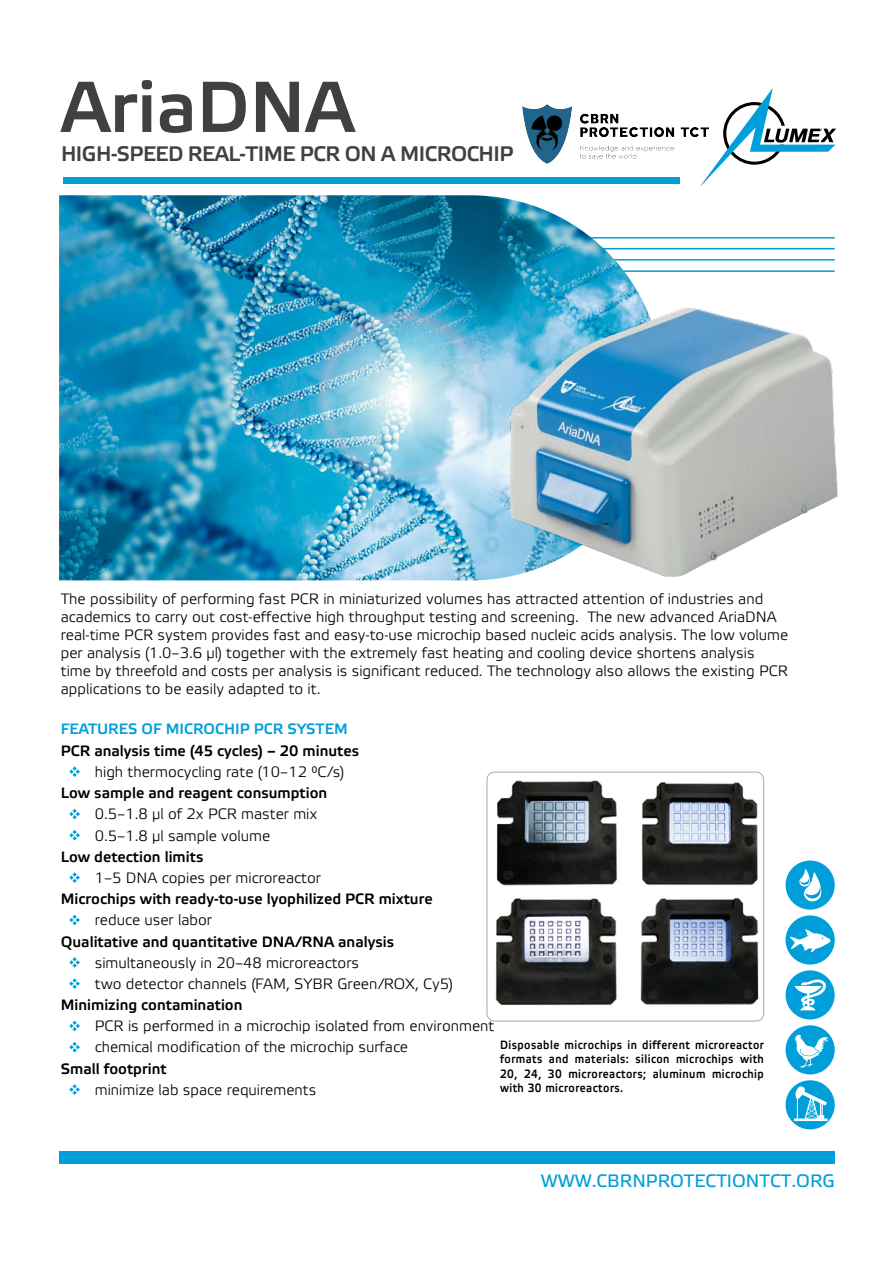
<style>
.page{position:relative;width:893px;height:1263px;background:#fff}
.page>*{position:absolute;margin:0;border:0;box-sizing:border-box;transform-origin:0 0}
.t1{font:72px "Etelka Medium Pro";color:#404042}
.t2{font:21px "Etelka Medium Pro";letter-spacing:-.025em;color:#404042}
.t3{font:18px "Etelka Text Pro";color:#009fda}
.t4{font:15px/18px "Etelka Light Pro";color:#000}
.t5{font:15px "Etelka Medium Pro";color:#000}
.t6{font:15px "Etelka Medium Pro";color:#009fda}
.t7{font:12px/14.4px "Etelka Medium Pro";letter-spacing:.04em;color:#000;text-align:justify;scale:.9 1}
</style>
<div class="page">
<svg style="left:69px;top:766px;width:11px;height:11px"></svg>
<svg style="left:69px;top:809px;width:11px;height:10px"></svg>
<svg style="left:69px;top:830px;width:11px;height:10px"></svg>
<svg style="left:69px;top:872px;width:11px;height:11px"></svg>
<svg style="left:69px;top:915px;width:11px;height:10px"></svg>
<svg style="left:69px;top:957px;width:11px;height:11px"></svg>
<svg style="left:69px;top:978px;width:11px;height:11px"></svg>
<svg style="left:69px;top:1021px;width:11px;height:10px"></svg>
<svg style="left:69px;top:1042px;width:11px;height:10px"></svg>
<svg style="left:69px;top:1084px;width:11px;height:11px"></svg>
<hr style="left:555px;top:237px;width:280px;height:2px;background:#009fda">
<hr style="left:562px;top:248px;width:273px;height:1px;background:#009fda">
<hr style="left:567px;top:259px;width:268px;height:2px;background:#009fda">
<hr style="left:574px;top:270px;width:261px;height:2px;background:#009fda">
<div style="left:60px;top:1151px;width:775px;height:13px;background:#009fda"></div>
<svg style="left:785px;top:1025px;width:50px;height:49px"></svg>
<svg style="left:785px;top:1080px;width:50px;height:49px"></svg>
<svg style="left:785px;top:970px;width:50px;height:49px"></svg>
<svg style="left:785px;top:860px;width:50px;height:104px"></svg>
<svg style="left:700px;top:88px;width:136px;height:98px"></svg>
<img style="left:495px;top:780px;width:264px;height:225px">
<div style="left:487px;top:772px;width:277px;height:249px;border:1px solid #a7a9ac;border-radius:8px"></div>
<div style="left:63px;top:178px;width:616px;height:6px;background:#009fda"></div>
<img style="left:59px;top:195px;width:604px;height:385px">
<img style="left:490px;top:309px;width:348px;height:271px">
<img style="left:522px;top:105px;width:186px;height:59px">
<h1 class="t1" style="left:61px;top:68px;width:295px">AriaDNA</h1>
<h2 class="t2" style="left:61px;top:143px;width:454px">HIGH-SPEED REAL-TIME PCR ON A MICROCHIP</h2>
<p class="t4" style="left:61px;top:591px;width:729px">The possibility of performing fast PCR in miniaturized volumes has attracted attention of industries and academics to carry out cost-effective high throughput testing and screening. The new advanced AriaDNA real-time PCR system provides fast and easy-to-use microchip based nucleic acids analysis. The low volume per analysis (1.0–3.6 μl) together with the extremely fast heating and cooling device shortens analysis time by threefold and costs per analysis is significant reduced. The technology also allows the existing PCR applications to be easily adapted to it.</p>
<p class="t6" style="left:61px;top:720px;width:288px">FEATURES OF MICROCHIP PCR SYSTEM</p>
<p class="t5" style="left:61px;top:742px;width:300px">PCR analysis time (45 cycles) – 20 minutes</p>
<p class="t4" style="left:95px;top:764px;width:251px">high thermocycling rate (10–12 °C/s)</p>
<p class="t5" style="left:61px;top:785px;width:268px">Low sample and reagent consumption</p>
<p class="t4" style="left:95px;top:804px;width:224px;line-height:21.1px">0.5–1.8 µl of 2x PCR master mix<br>0.5–1.8 µl sample volume</p>
<p class="t5" style="left:61px;top:848px;width:144px">Low detection limits</p>
<p class="t4" style="left:95px;top:870px;width:228px">1–5 DNA copies per microreactor</p>
<p class="t5" style="left:61px;top:891px;width:373px">Microchips with ready-to-use lyophilized PCR mixture</p>
<p class="t4" style="left:95px;top:912px;width:119px">reduce user labor</p>
<p class="t5" style="left:61px;top:933px;width:335px">Qualitative and quantitative DNA/RNA analysis</p>
<p class="t4" style="left:95px;top:953px;width:360px;line-height:21.1px">simultaneously in 20–48 microreactors<br>two detector channels (FAM, SYBR Green/ROX, Cy5)</p>
<p class="t5" style="left:61px;top:997px;width:183px">Minimizing contamination</p>
<p class="t4" style="left:95px;top:1016px;width:401px;line-height:21.1px">PCR is performed in a microchip isolated from environment chemical modification of the microchip surface</p>
<p class="t5" style="left:61px;top:1060px;width:107px">Small footprint</p>
<p class="t4" style="left:95px;top:1082px;width:223px">minimize lab space requirements</p>
<p class="t7" style="left:500px;top:1038px;width:295px">Disposable microchips in different microreactor formats and materials: silicon microchips with 20, 24, 30 microreactors; aluminum microchip with 30 microreactors.</p>
<p class="t3" style="left:541px;top:1171px;width:295px">WWW.CBRNPROTECTIONTCT.ORG</p>
</div>
